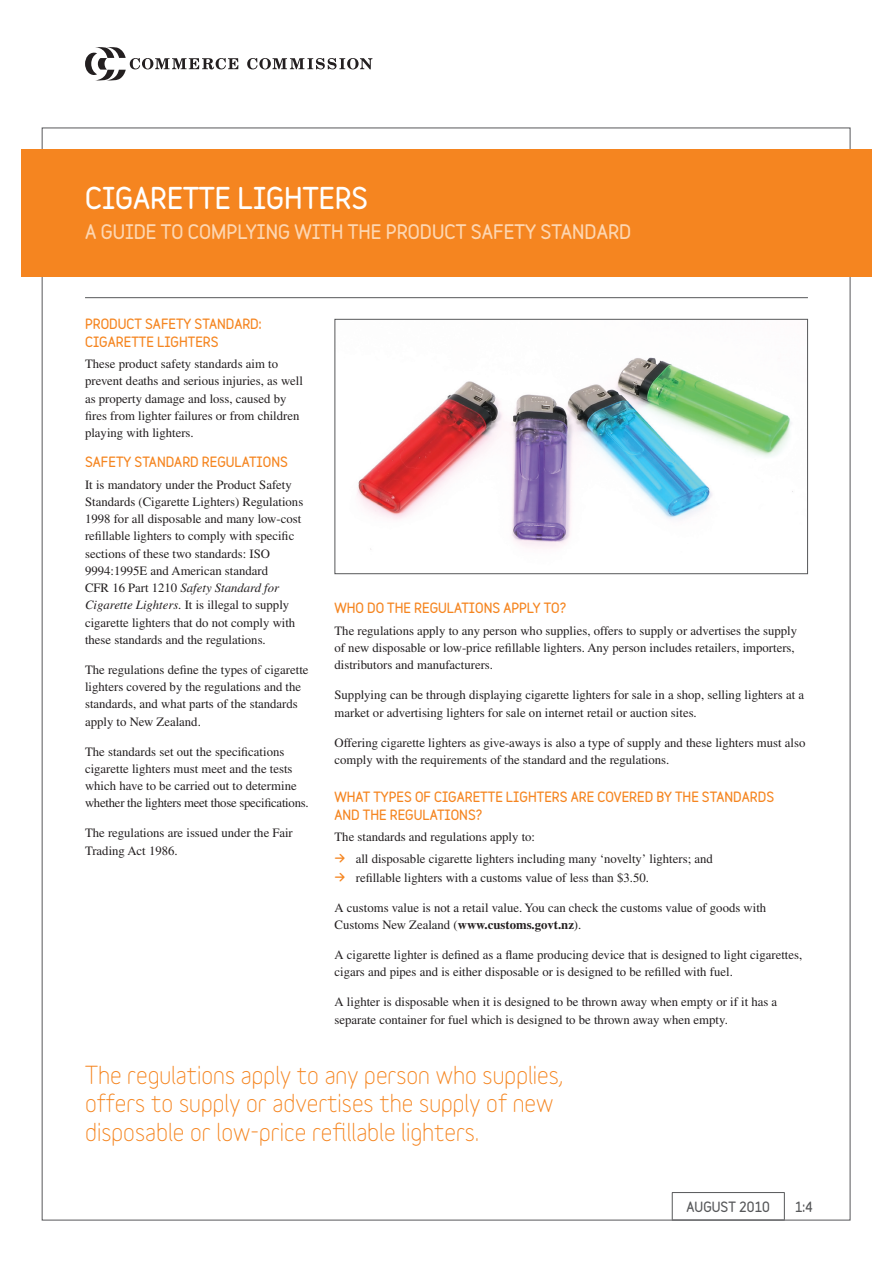
<style>
.page{position:relative;width:893px;height:1263px;background:#fff}
.page>*{position:absolute;margin:0;border:0;box-sizing:border-box;transform-origin:0 0}
.title{font:900 27px "Variable";color:#fff}
.Pull_Quote{font:24px/28.8px "Variable";color:#f58520}
.title-2{font:900 18px "Variable";color:#fdd6b1}
.body__3{font:12.75px/17.2px "Times LT Std";color:#231f20}
.body__5{font:12.75px/17.2px "Times LT Std";color:#231f20}
.head_1{font:900 12.75px/17.2px "Variable";color:#f58520}
.bullet__0_5{font:12.75px "Times LT Std";color:#231f20}
.bullet__3{font:12.75px "Times LT Std";color:#231f20}
.body__1{font:12.75px "Times LT Std";color:#231f20}
.head{font:900 12.75px "Variable";color:#57585a}
.s1{font-style:italic}
.s2{font-family:"Variable";font-weight:900;color:#f58520}
.s3{font-weight:700}
</style>
<div class="page">
<svg style="left:247px;top:58px;width:125px;height:11px"></svg>
<svg style="left:85px;top:47px;width:153px;height:34px"></svg>
<div style="left:21px;top:149px;width:851px;height:127px;background:#f58520"></div>
<hr style="left:85px;top:297px;width:723px;height:1px;background:#57585a">
<img style="left:357px;top:357px;width:436px;height:193px">
<div style="left:334px;top:319px;width:474px;height:255px;border:1px solid #57585a"></div>
<hr style="left:672px;top:1192px;width:113px;height:1px;background:#57585a">
<svg style="left:672px;top:1193px;width:1px;height:26px"></svg>
<svg style="left:784px;top:1193px;width:1px;height:26px"></svg>
<hr style="left:672px;top:1219px;width:113px;height:1px;background:#57585a">
<p class="title" style="left:85px;top:180px;width:285px">CIGARETTE LIGHTERS</p>
<p class="title-2" style="left:85px;top:220px;width:238px">A GUIDE TO COMPLYING WITH</p>
<p class="title-2" style="left:348px;top:220px;width:12px">THE</p>
<p class="title-2" style="left:386px;top:220px;width:247px">PRODUCT SAFETY STANDARD</p>
<p class="head_1" style="left:85px;top:315px;width:178px;text-indent:41px">CT SAFETY STANDARD:<br>CIGARETTE LIGHTERS</p>
<p class="body__3" style="left:85px;top:355px;width:219px">These product safety standards aim to prevent deaths and serious injuries, as well as property damage and loss, caused by fires from lighter failures or from children playing with lighters.</p>
<p class="head_1" style="left:85px;top:453px;width:204px">SAFETY STANDARD REGULATION S</p>
<p class="body__3" style="left:85px;top:476px;width:220px">It is mandatory under the Product Safety Standards (Cigarette Lighters) Regulations 1998 for all disposable and many low-cost refillable lighters to comply with specific sections of these two standards: ISO 9994:1995E and American standard<br>CFR 16 Part 1210 <span class="s1">Safety Standard for Cigarette Lighters</span>. It is illegal to supply cigarette lighters that do not comply with these standards and the regulations.</p>
<p class="body__3" style="left:85px;top:661px;width:225px">The regulations define the types of cigarette lighters covered by the regulations and the standards, and what parts of the standards apply to New Zealand.</p>
<p class="body__3" style="left:85px;top:743px;width:225px">The standards set out the specifications cigarette lighters must meet and the tests which have to be carried out to determine whether the lighters meet those specifications.</p>
<p class="body__3" style="left:85px;top:824px;width:209px">The regulations are issued under the Fair<br>Trading Act 1986.</p>
<p class="head_1" style="left:85px;top:315px;width:25px">PRODU</p>
<p class="head_1" style="left:334px;top:599px;width:233px">WHO DO THE REGULATIONS APPLY TO?</p>
<p class="body__3" style="left:334px;top:622px;width:464px">The regulations apply to any person who supplies, offers to supply or advertises the supply of new disposable or low-price refillable lighters. Any person includes retailers, importers, distributors and manufacturers.</p>
<p class="body__3" style="left:334px;top:686px;width:471px">Supplying can be through displaying cigarette lighters for sale in a shop, selling lighters at a market or advertising lighters for sale on internet retail or auction sites.</p>
<p class="body__5" style="left:334px;top:733px;width:472px">Offering cigarette lighters as give-aways is also a type of supply and these lighters must also comply with the requirements of the standard and the regulations.</p>
<p class="head_1" style="left:334px;top:788px;width:441px">WHAT TYPES OF CIGARETTE LIGHTERS ARE COVERED BY THE STANDARDS<br>AND THE REGULATION S?</p>
<p class="body__1" style="left:334px;top:829px;width:202px">The standards and regulations apply to:</p>
<p class="bullet__0_5" style="left:334px;top:851px;width:380px"><span class="s2">→</span> all disposable cigarette lighters including many ‘novelty’ lighters; and</p>
<p class="bullet__3" style="left:334px;top:870px;width:316px"><span class="s2">→</span> refillable lighters with a customs value of less than $3.50.</p>
<p class="body__3" style="left:334px;top:899px;width:433px">A customs value is not a retail value. You can check the customs value of goods with<br>Customs New Zealand (<span class="s3">www.customs.govt.nz</span>).</p>
<p class="body__3" style="left:334px;top:946px;width:469px">A cigarette lighter is defined as a flame producing device that is designed to light cigarettes, cigars and pipes and is either disposable or is designed to be refilled with fuel.</p>
<p class="body__5" style="left:334px;top:993px;width:444px">A lighter is disposable when it is designed to be thrown away when empty or if it has a separate container for fuel which is designed to be thrown away when empty.</p>
<p class="Pull_Quote" style="left:85px;top:1061px;width:480px">The regulations apply to any person who supplies, offers to supply or advertises the supply of new disposable or low-price refillable lighters.</p>
<p class="head" style="left:687px;top:1198px;width:85px">AUGUST 2010</p>
<p class="head" style="left:795px;top:1198px;width:20px">1:4</p>
</div>
